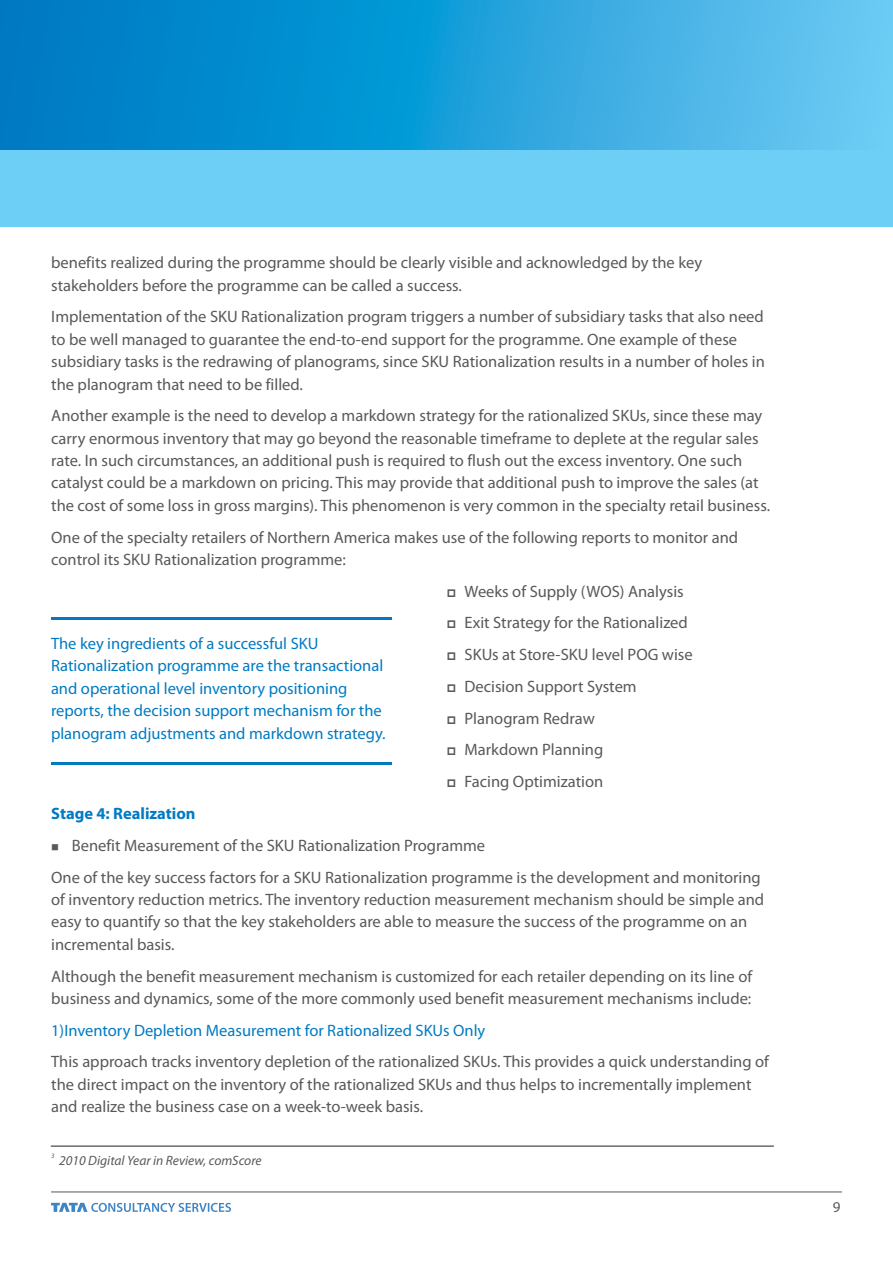
<style>
.page{position:relative;width:893px;height:1263px;background:#fff}
.page>*{position:absolute;margin:0;border:0;box-sizing:border-box;transform-origin:0 0}
.t1{font:16.5px/22.4px "Myriad Pro";color:#58595b}
.t2{font:16.5px/22.4px "Myriad Pro";color:#007bc3}
.t3{font:700 16.5px "Myriad Pro";color:#007bc3}
.t4{font:15px "Myriad Pro";color:#58595b}
.t5{font:italic 13.5px "Myriad Pro";color:#58595b}
.t6{font:italic 6.75px "Myriad Pro";color:#58595b}
</style>
<div class="page">
<div style="left:0;top:150px;width:893px;height:77px;background:#6ecff6"></div>
<svg style="left:0;top:0;width:893px;height:150px;background:#249fd9"></svg>
<svg style="left:51px;top:1203px;width:180px;height:9px"></svg>
<hr style="left:51px;top:1191px;width:791px;height:1px;background:#58595b">
<hr style="left:51px;top:1146px;width:723px;height:1px;background:#231f20">
<hr style="left:51px;top:617px;width:340px;height:3px;background:#007bc3">
<hr style="left:51px;top:762px;width:340px;height:3px;background:#007bc3">
<p class="t1" style="left:51px;top:253px;width:652px">benefits realized during the programme should be clearly visible and acknowledged by the key stakeholders before the programme can be called a success.</p>
<p class="t1" style="left:51px;top:307px;width:715px">Implementation of the SKU Rationalization program triggers a number of subsidiary tasks that also need to be well managed to guarantee the end-to-end support for the programme. One example of these subsidiary tasks is the redrawing of planograms, since SKU Rationalization results in a number of holes in the planogram that need to be filled.</p>
<p class="t1" style="left:51px;top:406px;width:720px">Another example is the need to develop a markdown strategy for the rationalized SKUs, since these may carry enormous inventory that may go beyond the reasonable timeframe to deplete at the regular sales rate. In such circumstances, an additional push is required to flush out the excess inventory. One such catalyst could be a markdown on pricing. This may provide that additional push to improve the sales (at the cost of some loss in gross margins). This phenomenon is very common in the specialty retail business.</p>
<p class="t1" style="left:51px;top:527px;width:688px">One of the specialty retailers of Northern America makes use of the following reports to monitor and control its SKU Rationalization programme:</p>
<p class="t1" style="left:465px;top:577px;width:230px;line-height:31.7px">Weeks of Supply (WOS) Analysis<br>Exit Strategy for the Rationalized<br>SKUs at Store-SKU level POG wise<br>Decision Support System<br>Planogram Redraw<br>Markdown Planning<br>Facing Optimization</p>
<p class="t2" style="left:51px;top:634px;width:336px">The key ingredients of a successful SKU Rationalization programme are the transactional and operational level inventory positioning reports, the decision support mechanism for the planogram adjustments and markdown strategy.</p>
<p class="t3" style="left:51px;top:807px;width:146px">Stage 4: Realization</p>
<p class="t1" style="left:51px;top:831px;width:711px;line-height:31.7px">■ Benefit Measurement of the SKU Rationalization Programme<br>One of the key success factors for a SKU Rationalization programme is the development and monitoring</p>
<p class="t1" style="left:51px;top:890px;width:715px">of inventory reduction metrics. The inventory reduction measurement mechanism should be simple and easy to quantify so that the key stakeholders are able to measure the success of the programme on an incremental basis.</p>
<p class="t1" style="left:51px;top:966px;width:702px">Although the benefit measurement mechanism is customized for each retailer depending on its line of business and dynamics, some of the more commonly used benefit measurement mechanisms include:</p>
<p class="t2" style="left:51px;top:1020px;width:436px">1)Inventory Depletion Measurement for Rationalized SKUs Only</p>
<p class="t1" style="left:51px;top:1052px;width:719px">This approach tracks inventory depletion of the rationalized SKUs. This provides a quick understanding of the direct impact on the inventory of the rationalized SKUs and thus helps to incrementally implement and realize the business case on a week-to-week basis.</p>
<p class="t6" style="left:51px;top:1153px;width:5px">3</p>
<p class="t5" style="left:59px;top:1154px;width:204px">2010 Digital Year in Review, comScore</p>
<p class="t4" style="left:833px;top:1201px;width:9px">9</p>
</div>
